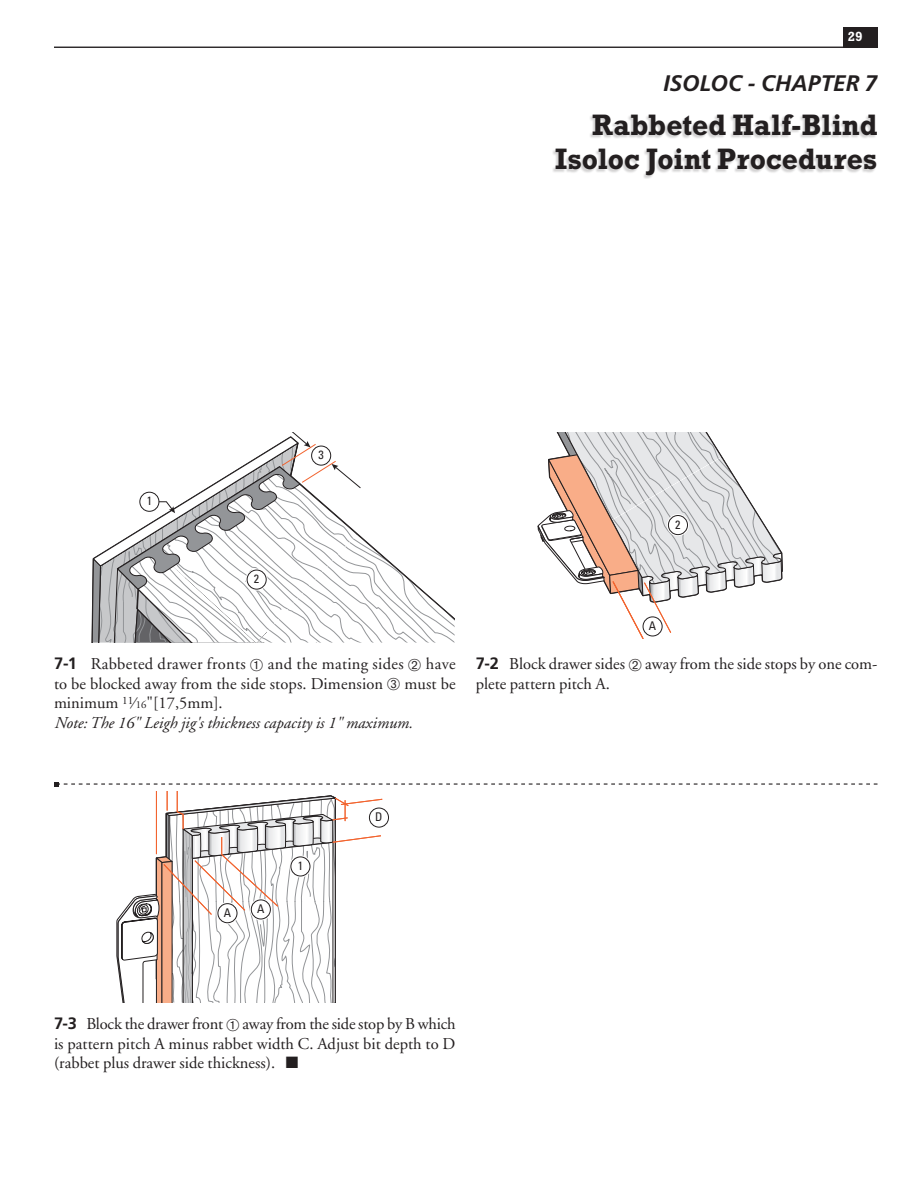
<style>
.page{position:relative;width:918px;height:1188px;background:#fff}
.page>*{position:absolute;margin:0;border:0;box-sizing:border-box;transform-origin:0 0}
.t1{font:700 30px/34.5px "Rockwell";color:#231f20;text-align:right;scale:.95 1}
.t2{font:italic 700 22.5px "Frutiger";letter-spacing:.005em;color:#231f20}
.body{font:16.5px/19.5px "Adobe Garamond";color:#231f20;text-align:justify}
.body_italic{font:italic 16.5px "Adobe Garamond";color:#231f20}
.body-2{font:16.5px "Adobe Garamond";letter-spacing:.02em;color:#231f20}
.Page_Number{font:700 13.5px "Rockwell";color:#fff}
.t3{font:condensed 12px "Univers";color:#231f20}
.s1{font-family:"Frutiger";font-weight:700}
.s2{font-size:10.8px}
</style>
<div class="page">
<div style="left:843px;top:27px;width:35px;height:20px;background:#231f20"></div>
<hr style="left:54px;top:47px;width:824px;height:1px;background:#231f20">
<svg style="left:54px;top:782px;width:824px;height:4px"></svg>
<div style="left:552px;top:114px;width:324px;height:65px;background:#231f20;opacity:.2"></div>
<div style="left:368px;top:807px;width:22px;height:22px;border:3px solid #fff;border-radius:50%"></div>
<svg style="left:369px;top:808px;width:20px;height:19px"></svg>
<div style="left:369px;top:808px;width:20px;height:20px;border:1px solid #231f20;border-radius:50%"></div>
<svg style="left:116px;top:792px;width:267px;height:211px"></svg>
<svg style="left:538px;top:432px;width:245px;height:207px"></svg>
<svg style="left:361px;top:536px;width:94px;height:107px"></svg>
<svg style="left:91px;top:432px;width:270px;height:211px"></svg>
<p class="Page_Number" style="left:848px;top:29px;width:16px">29</p>
<h2 class="t2" style="left:663px;top:70px;width:216px">ISOLOC - CHAPTER 7</h2>
<h1 class="t1" style="left:555px;top:107px;width:341px">Rabbeted Half-Blind<br>Isoloc Joint Procedures</h1>
<p class="t3" style="left:147px;top:493px;width:7px">1</p>
<p class="t3" style="left:254px;top:571px;width:7px">2</p>
<p class="t3" style="left:318px;top:447px;width:7px">3</p>
<p class="body-2" style="left:54px;top:655px;width:193px"><span class="s1">7-1</span> Rabbeted drawer fronts</p>
<p class="body-2" style="left:268px;top:655px;width:137px">and the mating sides</p>
<p class="body" style="left:426px;top:655px;width:31px">have</p>
<p class="body" style="left:54px;top:674px;width:331px">to be blocked away from the side stops. Dimension</p>
<p class="body" style="left:404px;top:674px;width:53px">must be</p>
<p class="body" style="left:54px;top:694px;width:170px">minimum <sup>11</sup>⁄<span class="s2">16</span>"[17,5mm].</p>
<p class="body_italic" style="left:54px;top:714px;width:360px">Note: The 16" Leigh jig's thickness capacity is 1" maximum.</p>
<p class="t3" style="left:675px;top:517px;width:7px">2</p>
<p class="t3" style="left:649px;top:618px;width:9px">A</p>
<p class="body" style="left:476px;top:655px;width:403px"><span class="s1">7-2</span> Block drawer sides away from the side stops by one com&shy;plete pattern pitch A.</p>
<p class="t3" style="left:224px;top:905px;width:9px">A</p>
<p class="t3" style="left:257px;top:901px;width:9px">A</p>
<p class="t3" style="left:298px;top:858px;width:7px">1</p>
<p class="t3" style="left:375px;top:809px;width:9px">D</p>
<p class="body" style="left:54px;top:1015px;width:403px"><span class="s1">7-3</span> Block the drawer front away from the side stop by B which is pattern pitch A minus rabbet width C. Adjust bit depth to D (rabbet plus drawer side thickness). ■</p>
</div>
